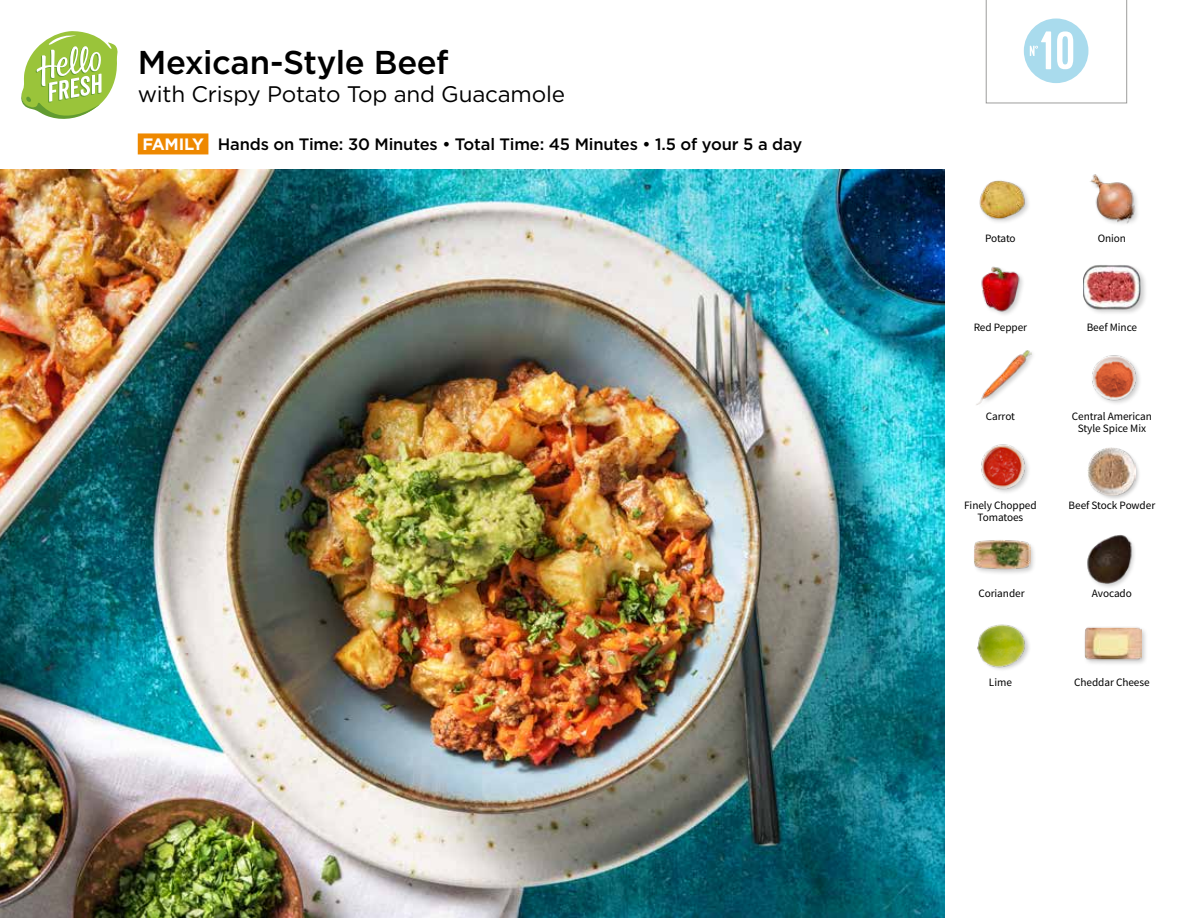
<style>
.page{position:relative;width:1188px;height:918px;background:#fff}
.page>*{position:absolute;margin:0;border:0;box-sizing:border-box;transform-origin:0 0}
.t1{font:54px "Kapra";color:#fff}
.t2{font:500 33px "Gotham";letter-spacing:-.015em;color:#000}
.t3{font:22.5px "Gotham";letter-spacing:-.01em;color:#000}
.t4{font:500 16.5px "Gotham";letter-spacing:-.01em;color:#000}
.t5{font:11.25px/12px "Source Sans Pro";letter-spacing:-.005em;color:#000;text-align:center}
.s1{font-weight:700;color:#fff}
</style>
<div class="page">
<div style="left:138px;top:133px;width:70px;height:21px;background:#e80"></div>
<svg style="left:21px;top:31px;width:97px;height:88px"></svg>
<img style="left:0;top:170px;width:945px;height:748px">
<img style="left:977px;top:624px;width:51px;height:46px">
<div style="left:1083px;top:626px;width:65px;height:41px;background:#000;opacity:.2"></div>
<img style="left:1084px;top:626px;width:57px;height:41px">
<div style="left:973px;top:539px;width:64px;height:37px;background:#000;opacity:.2"></div>
<img style="left:973px;top:539px;width:58px;height:37px">
<div style="left:1086px;top:534px;width:51px;height:56px;background:#000;opacity:.2"></div>
<img style="left:1086px;top:534px;width:51px;height:51px">
<div style="left:1088px;top:447px;width:53px;height:54px;background:#000;opacity:.2"></div>
<img style="left:1088px;top:448px;width:48px;height:48px">
<img style="left:981px;top:444px;width:48px;height:49px">
<img style="left:976px;top:350px;width:56px;height:55px">
<img style="left:1092px;top:355px;width:48px;height:48px">
<div style="left:1083px;top:264px;width:65px;height:52px;background:#000;opacity:.2"></div>
<img style="left:1083px;top:264px;width:58px;height:52px">
<img style="left:981px;top:266px;width:42px;height:49px">
<img style="left:979px;top:180px;width:50px;height:42px">
<img style="left:1090px;top:174px;width:48px;height:50px">
<svg style="left:986px;top:0;width:141px;height:104px"></svg>
<h2 class="t2" style="left:138px;top:41px;width:312px">Mexican-Style Beef</h2>
<h3 class="t3" style="left:138px;top:82px;width:429px">with Crispy Potato Top and Guacamole</h3>
<h3 class="t4" style="left:142px;top:133px;width:661px"><span class="s1">FAMILY</span> Hands on Time: 30 Minutes • Total Time: 45 Minutes • 1.5 of your 5 a day</h3>
<h1 class="t1" style="left:1040px;top:19px;width:36px">10</h1>
<p class="t5" style="left:985px;top:232px;width:32px">Potato</p>
<p class="t5" style="left:1098px;top:232px;width:30px">Onion</p>
<p class="t5" style="left:974px;top:321px;width:55px">Red Pepper</p>
<p class="t5" style="left:1087px;top:321px;width:52px">Beef Mince</p>
<p class="t5" style="left:986px;top:410px;width:31px">Carrot</p>
<p class="t5" style="left:1072px;top:410px;width:82px">Central American<br>Style Spice Mix</p>
<p class="t5" style="left:964px;top:499px;width:74px">Finely Chopped</p>
<p class="t5" style="left:1069px;top:499px;width:88px">Beef Stock Powder</p>
<p class="t5" style="left:977px;top:511px;width:47px">Tomatoes</p>
<p class="t5" style="left:978px;top:588px;width:48px">Coriander</p>
<p class="t5" style="left:1092px;top:588px;width:42px">Avocado</p>
<p class="t5" style="left:989px;top:676px;width:24px">Lime</p>
<p class="t5" style="left:1074px;top:676px;width:77px">Cheddar Cheese</p>
</div>
